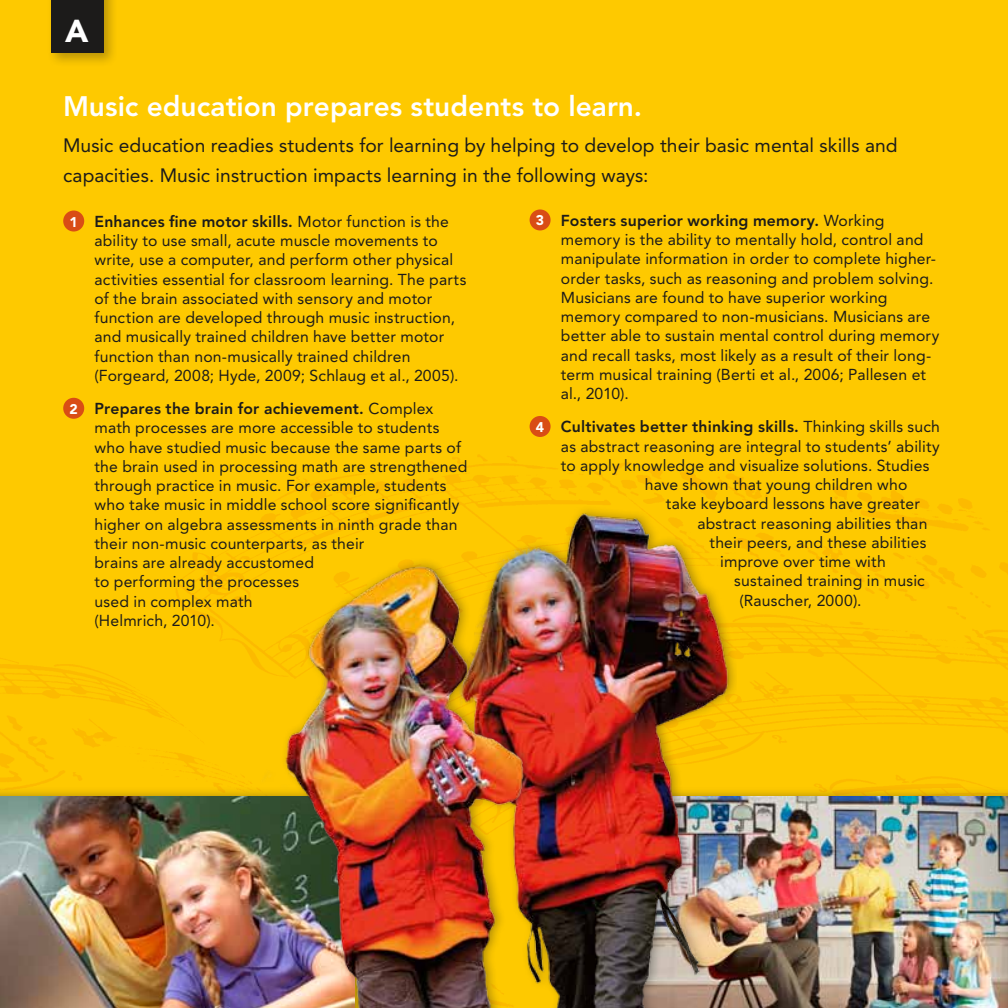
<style>
.page{position:relative;width:1008px;height:1008px;background:#fec900}
.page>*{position:absolute;margin:0;border:0;box-sizing:border-box;transform-origin:0 0}
.t1{font:900 31.5px "Avenir LT Std";color:#fff}
.t2{font:800 28px "Avenir LT Std";color:#fff}
.t3{font:19.25px/29.8px "Avenir LT Std";letter-spacing:.005em;color:#1c1b1a}
.t4{font:15.75px/19.2px "Avenir LT Std";letter-spacing:.01em;color:#1c1b1a}
.t5{font:800 15.75px "Avenir LT Std";letter-spacing:.01em;color:#1c1b1a}
.s1{font-weight:900;font-size:14px;color:#fff}
.s2{font-weight:800}
.s3{font-weight:400}
</style>
<div class="page">
<img style="left:0;top:407px;width:1008px;height:380px">
<div style="left:46px;top:0;width:72px;height:67px;background:#1c1b1a;opacity:.3"></div>
<div style="left:51px;top:0;width:52px;height:52px;background:#1c1b1a"></div>
<div style="left:63px;top:211px;width:21px;height:21px;background:#d94d15;border-radius:50%"></div>
<div style="left:63px;top:398px;width:21px;height:21px;background:#d94d15;border-radius:50%"></div>
<div style="left:530px;top:209px;width:21px;height:21px;background:#d94d15;border-radius:50%"></div>
<div style="left:530px;top:416px;width:21px;height:21px;background:#d94d15;border-radius:50%"></div>
<div style="left:632px;top:787px;width:376px;height:221px;background:#1c1b1a;opacity:.35"></div>
<img style="left:771px;top:796px;width:231px;height:212px">
<div style="left:0;top:787px;width:367px;height:221px;background:#1c1b1a;opacity:.35"></div>
<img style="left:0;top:796px;width:254px;height:212px">
<img style="left:434px;top:471px;width:337px;height:537px">
<img style="left:254px;top:537px;width:322px;height:471px">
<div style="left:1002px;top:787px;width:6px;height:221px;background:#1c1b1a;opacity:.35"></div>
<h1 class="t1" style="left:65px;top:12px;width:25px">A</h1>
<h2 class="t2" style="left:63px;top:89px;width:581px">Music education prepares students to learn.</h2>
<p class="t3" style="left:63px;top:131px;width:836px">Music education readies students for learning by helping to develop their basic mental skills and capacities. Music instruction impacts learning in the following ways:</p>
<p class="t4" style="left:95px;top:212px;width:373px;text-indent:-25px"><span class="s1">1</span> <span class="s2">Enhances fine motor skills.</span> Motor function is the ability to use small, acute muscle movements to write, use a computer, and perform other physical activities essential for classroom learning. The parts of the brain associated with sensory and motor function are developed through music instruction, and musically trained children have better motor function than non-musically trained children (Forgeard, 2008; Hyde, 2009; Schlaug et al., 2005).</p>
<p class="t4" style="left:95px;top:399px;width:375px;text-indent:-25px"><span class="s1">2</span> <span class="s2">Prepares the brain for achievement.</span> Complex math processes are more accessible to students who have studied music because the same parts of the brain used in processing math are strengthened through practice in music. For example, students who take music in middle school score significantly higher on algebra assessments in ninth grade than their non-music counterparts, as their<br>brains are already accustomed<br>to performing the processes<br>used in complex math<br>(Helmrich, 2010).</p>
<p class="t4" style="left:561px;top:211px;width:380px;text-indent:-25px"><span class="s1">3</span> <span class="s2">Fosters superior working memory.</span> Working memory is the ability to mentally hold, control and manipulate information in order to complete higher&shy;order tasks, such as reasoning and problem solving.<br>Musicians are found to have superior working memory compared to non-musicians. Musicians are better able to sustain mental control during memory and recall tasks, most likely as a result of their long&shy;term musical training (Berti et al., 2006; Pallesen et al., 2010).</p>
<p class="t5" style="left:536px;top:418px;width:406px"><span class="s1">4</span> Cultivates better thinking skills. <span class="s3">Thinking skills such</span></p>
<p class="t4" style="left:561px;top:437px;width:380px">as abstract reasoning are integral to students’ ability</p>
<p class="t4" style="left:561px;top:456px;width:370px">to apply knowledge and visualize solutions. Studies</p>
<p class="t4" style="left:645px;top:475px;width:264px">have shown that young children who</p>
<p class="t4" style="left:666px;top:494px;width:256px">take keyboard lessons have greater</p>
<p class="t4" style="left:697px;top:514px;width:232px">abstract reasoning abilities than</p>
<p class="t4" style="left:710px;top:533px;width:218px">their peers, and these abilities</p>
<p class="t4" style="left:720px;top:552px;width:167px">improve over time with</p>
<p class="t4" style="left:734px;top:571px;width:192px">sustained training in music</p>
<p class="t4" style="left:739px;top:591px;width:124px">(Rauscher, 2000).</p>
</div>
